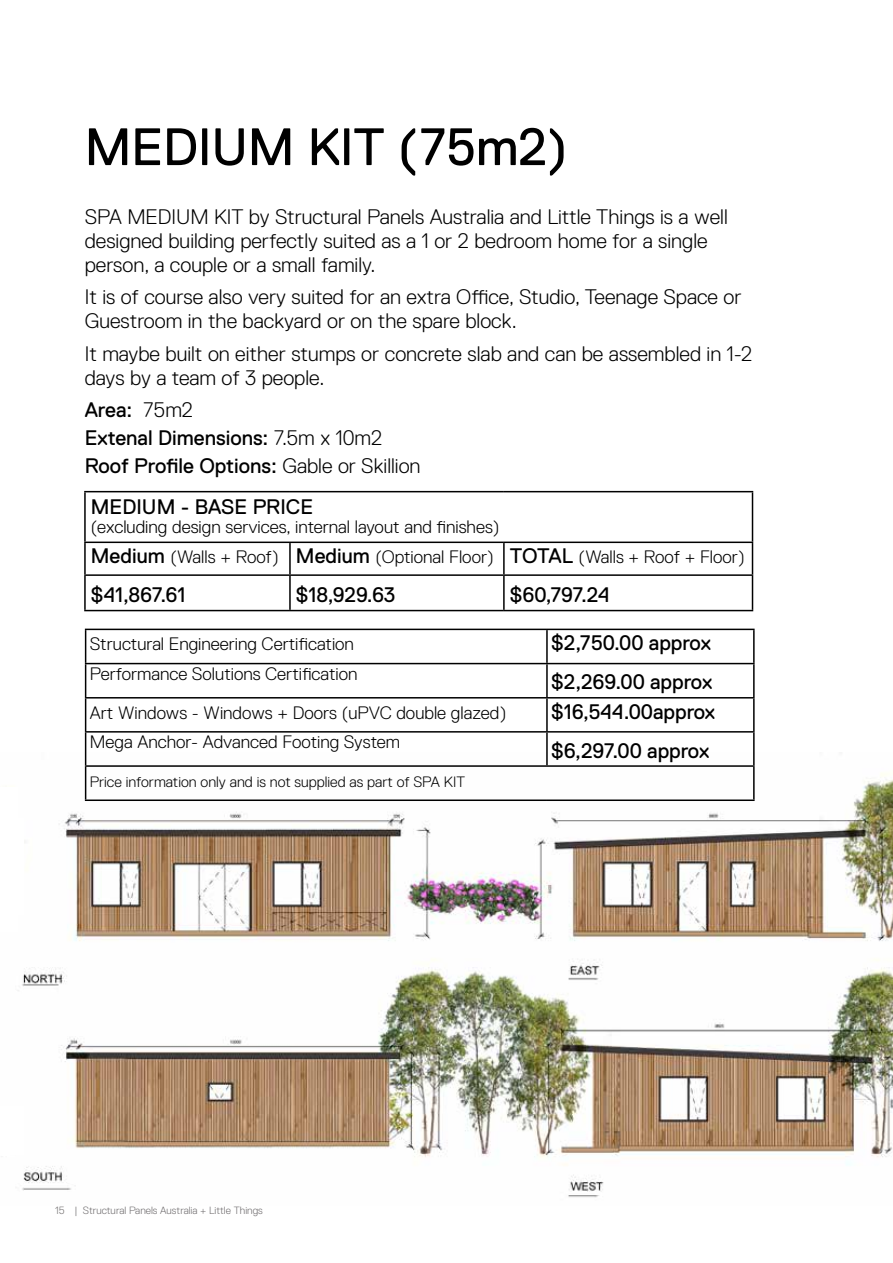
<style>
.page{position:relative;width:893px;height:1263px;background:#fff}
.page>*{position:absolute;margin:0;border:0;box-sizing:border-box;transform-origin:0 0}
.t1{font:52.5px "Replica Pro";letter-spacing:-.005em;color:#000}
.t2{font:300 21px/24px "Replica";color:#000}
.t3{font:21px/28.2px "Replica Pro";color:#000}
.t4{font:300 18px/29.2px "Replica";color:#000}
.t5{font:300 15px "Replica";color:#000}
.t6{font:300 10.5px "Replica";color:#726f71}
.s1{font-family:"Replica";font-weight:300}
.s2{font-family:"Replica Pro";font-weight:400;font-size:21px}
.s3{color:#737071}
</style>
<div class="page">
<img style="left:18px;top:753px;width:875px;height:445px">
<hr style="left:84px;top:491px;width:206px;height:1px;background:#000">
<hr style="left:84px;top:492px;width:2px;height:50px;background:#000">
<hr style="left:290px;top:491px;width:214px;height:1px;background:#000">
<hr style="left:504px;top:491px;width:249px;height:1px;background:#000">
<hr style="left:752px;top:492px;width:1px;height:50px;background:#000">
<hr style="left:84px;top:542px;width:206px;height:1px;background:#000">
<hr style="left:84px;top:543px;width:2px;height:31px;background:#000">
<hr style="left:290px;top:542px;width:214px;height:1px;background:#000">
<hr style="left:289px;top:543px;width:2px;height:31px;background:#000">
<hr style="left:504px;top:542px;width:249px;height:1px;background:#000">
<hr style="left:503px;top:543px;width:2px;height:31px;background:#000">
<hr style="left:752px;top:543px;width:1px;height:31px;background:#000">
<hr style="left:84px;top:574px;width:206px;height:2px;background:#000">
<hr style="left:84px;top:576px;width:2px;height:34px;background:#000">
<hr style="left:290px;top:574px;width:214px;height:2px;background:#000">
<hr style="left:289px;top:576px;width:2px;height:34px;background:#000">
<hr style="left:504px;top:574px;width:249px;height:2px;background:#000">
<hr style="left:503px;top:576px;width:2px;height:34px;background:#000">
<hr style="left:752px;top:576px;width:1px;height:34px;background:#000">
<hr style="left:84px;top:610px;width:206px;height:1px;background:#000">
<hr style="left:290px;top:610px;width:214px;height:1px;background:#000">
<hr style="left:504px;top:610px;width:249px;height:1px;background:#000">
<hr style="left:85px;top:629px;width:462px;height:1px;background:#000">
<hr style="left:85px;top:630px;width:1px;height:33px;background:#000">
<hr style="left:547px;top:629px;width:208px;height:1px;background:#000">
<hr style="left:546px;top:630px;width:2px;height:33px;background:#000">
<hr style="left:753px;top:630px;width:2px;height:33px;background:#000">
<hr style="left:85px;top:663px;width:462px;height:1px;background:#000">
<hr style="left:85px;top:664px;width:1px;height:33px;background:#000">
<hr style="left:547px;top:663px;width:208px;height:1px;background:#000">
<hr style="left:546px;top:664px;width:2px;height:33px;background:#000">
<hr style="left:753px;top:664px;width:2px;height:33px;background:#000">
<hr style="left:85px;top:697px;width:462px;height:1px;background:#000">
<hr style="left:85px;top:698px;width:1px;height:33px;background:#000">
<hr style="left:547px;top:697px;width:208px;height:1px;background:#000">
<hr style="left:546px;top:698px;width:2px;height:33px;background:#000">
<hr style="left:753px;top:698px;width:2px;height:33px;background:#000">
<hr style="left:85px;top:731px;width:462px;height:2px;background:#000">
<hr style="left:85px;top:733px;width:1px;height:32px;background:#000">
<hr style="left:547px;top:731px;width:208px;height:2px;background:#000">
<hr style="left:546px;top:733px;width:2px;height:32px;background:#000">
<hr style="left:753px;top:733px;width:2px;height:32px;background:#000">
<hr style="left:85px;top:765px;width:462px;height:2px;background:#000">
<hr style="left:85px;top:767px;width:1px;height:32px;background:#000">
<hr style="left:547px;top:765px;width:208px;height:2px;background:#000">
<hr style="left:753px;top:767px;width:2px;height:32px;background:#000">
<hr style="left:85px;top:799px;width:462px;height:2px;background:#000">
<hr style="left:547px;top:799px;width:208px;height:2px;background:#000">
<div style="left:0;top:1106px;width:24px;height:48px;background:#fff"></div>
<div style="left:0;top:818px;width:24px;height:97px;background:#fff"></div>
<h1 class="t1" style="left:85px;top:118px;width:484px">MEDIUM KIT (75m2)</h1>
<p class="t2" style="left:85px;top:204px;width:645px">SPA MEDIUM KIT by Structural Panels Australia and Little Things is a well designed building perfectly suited as a 1 or 2 bedroom home for a single person, a couple or a small family.</p>
<p class="t2" style="left:85px;top:285px;width:658px">It is of course also very suited for an extra Office, Studio, Teenage Space or<br>Guestroom in the backyard or on the spare block.</p>
<p class="t2" style="left:85px;top:341px;width:669px">It maybe built on either stumps or concrete slab and can be assembled in 1-2 days by a team of 3 people.</p>
<p class="t3" style="left:85px;top:395px;width:337px">Area: <span class="s1">75m2<br></span>Extenal Dimensions: <span class="s1">7.5m x 10m2<br></span>Roof Profile Options: <span class="s1">Gable or Skillion</span></p>
<p class="t3" style="left:91px;top:493px;width:224px">MEDIUM - BASE PRICE</p>
<p class="t4" style="left:91px;top:512px;width:655px">(excluding design services, internal layout and finishes)<br><span class="s2">Medium</span> (Walls + Roof) <span class="s2">Medium</span> (Optional Floor) <span class="s2">TOTAL</span> (Walls + Roof + Floor)</p>
<p class="t3" style="left:91px;top:580px;width:96px">$41,867.61</p>
<p class="t3" style="left:296px;top:580px;width:101px">$18,929.63</p>
<p class="t3" style="left:510px;top:580px;width:101px">$60,797.24</p>
<p class="t4" style="left:90px;top:629px;width:266px">Structural Engineering Certification</p>
<p class="t3" style="left:551px;top:629px;width:161px">$2,750.00 approx</p>
<p class="t4" style="left:90px;top:659px;width:269px">Performance Solutions Certification</p>
<p class="t3" style="left:551px;top:668px;width:163px">$2,269.00 approx</p>
<p class="t4" style="left:90px;top:698px;width:418px">Art Windows - Windows + Doors (uPVC double glazed)</p>
<p class="t3" style="left:551px;top:697px;width:166px">$16,544.00approx</p>
<p class="t4" style="left:90px;top:727px;width:312px">Mega Anchor- Advanced Footing System</p>
<p class="t3" style="left:551px;top:736px;width:160px">$6,297.00 approx</p>
<p class="t5" style="left:90px;top:773px;width:377px">Price information only and is not supplied as part of SPA KIT</p>
<p class="t6" style="left:55px;top:1204px;width:209px"><span class="s3">15</span> | Structural Panels Australia + Little Things</p>
</div>
